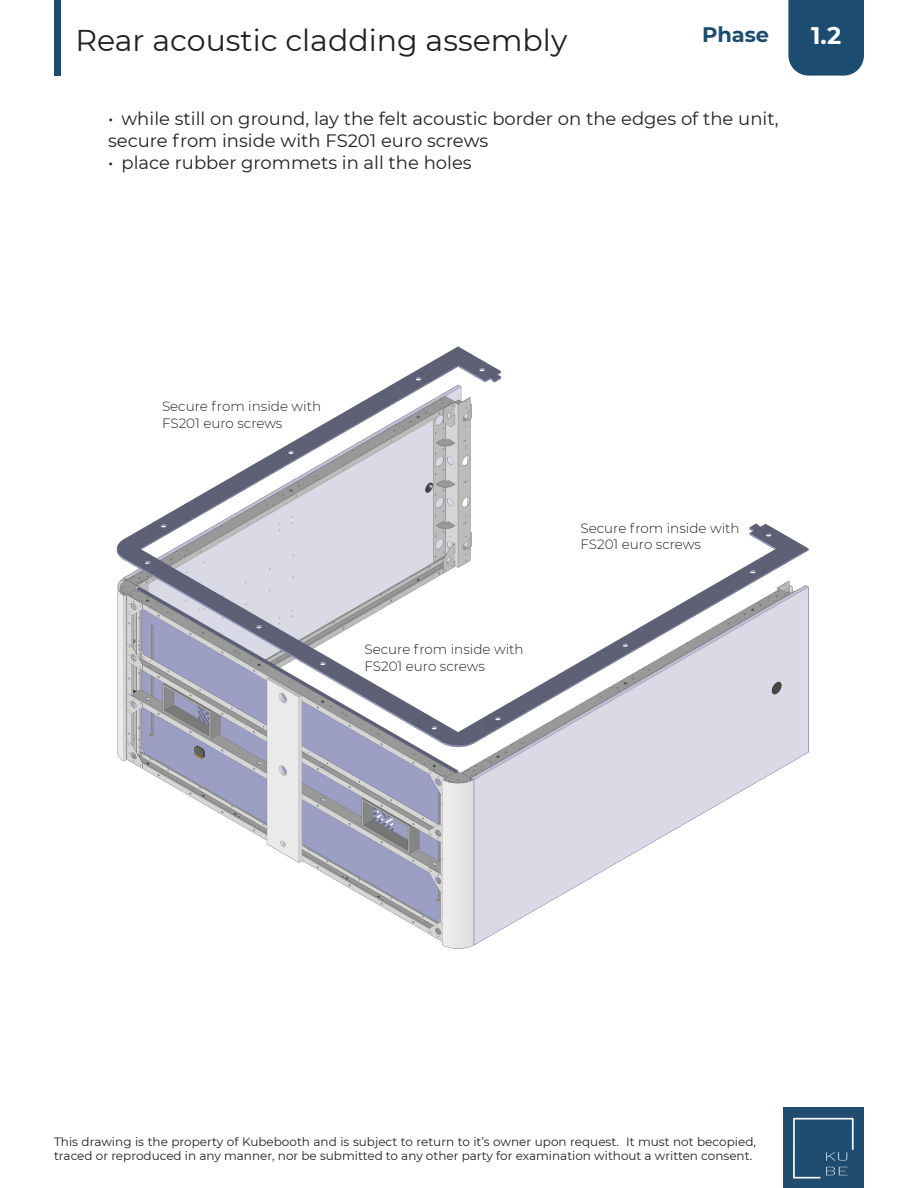
<style>
.page{position:relative;width:918px;height:1188px;background:#fff}
.page>*{position:absolute;margin:0;border:0;box-sizing:border-box;transform-origin:0 0}
.t1{font:30px "Montserrat";color:#231f20}
.t2{font:700 24px "Montserrat";color:#fff}
.t3{font:700 21px "Montserrat";color:#1c4c6f}
.t4{font:18px/21.6px "Montserrat";color:#231f20}
.t5{font:300 13.5px/16.2px "Montserrat";color:#231f20}
.t6{font:12px/14.4px "Montserrat";color:#231f20}
</style>
<div class="page">
<div style="left:788px;top:0;width:76px;height:76px;background:#1c4c6f"></div>
<svg style="left:54px;top:0;width:7px;height:76px"></svg>
<img style="left:783px;top:1107px;width:81px;height:81px">
<img style="left:116px;top:346px;width:693px;height:603px">
<h3 class="t3" style="left:702px;top:19px;width:69px">Phase</h3>
<h1 class="t1" style="left:76px;top:19px;width:493px">Rear acoustic cladding assembly</h1>
<h2 class="t2" style="left:811px;top:19px;width:32px">1.2</h2>
<h3 class="t4" style="left:108px;top:108px;width:672px">• while still on ground, lay the felt acoustic border on the edges of the unit, secure from inside with FS201 euro screws</h3>
<h3 class="t4" style="left:108px;top:151px;width:365px">• place rubber grommets in all the holes</h3>
<p class="t5" style="left:162px;top:398px;width:161px">Secure from inside with<br>FS201 euro screws</p>
<p class="t5" style="left:364px;top:641px;width:161px">Secure from inside with<br>FS201 euro screws</p>
<p class="t5" style="left:580px;top:520px;width:161px">Secure from inside with<br>FS201 euro screws</p>
<p class="t6" style="left:54px;top:1134px;width:704px">This drawing is the property of Kubebooth and is subject to return to it’s owner upon request. It must not becopied, traced or reproduced in any manner, nor be submitted to any other party for examination without a written consent.</p>
</div>
